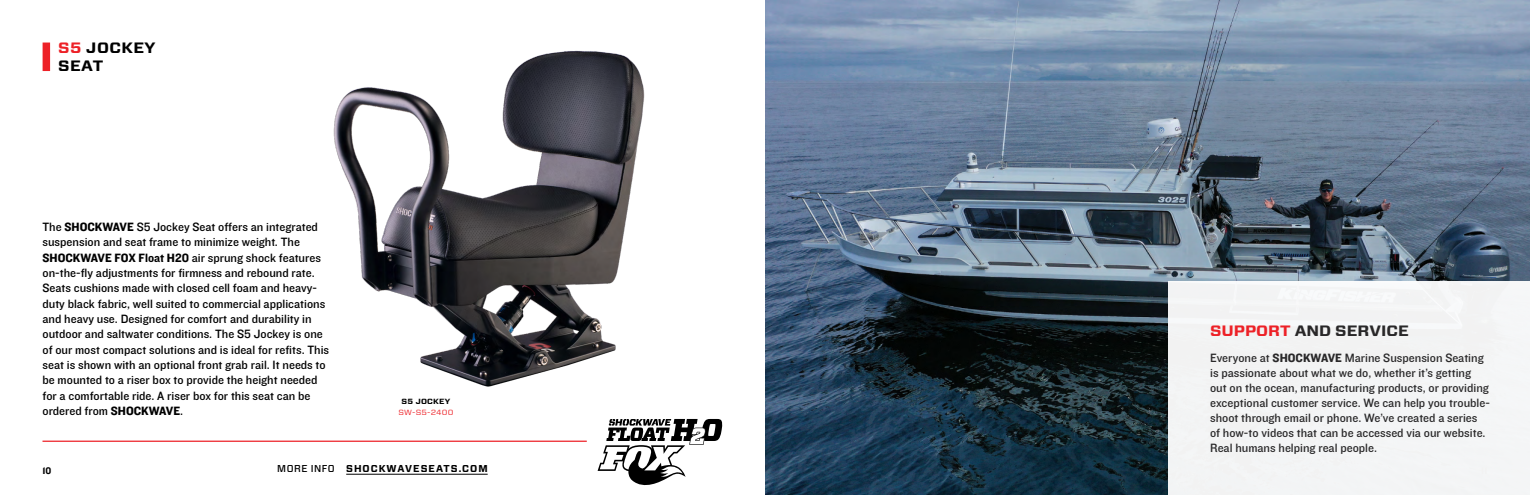
<style>
.page{position:relative;width:1530px;height:495px;background:#fff}
.page>*{position:absolute;margin:0;border:0;box-sizing:border-box;transform-origin:0 0}
.t1{font:700 15px "Forza";color:#292829;scale:1.11 1}
.t2{font:700 15px/18px "Forza";letter-spacing:.025em;color:#000;scale:1.11 1}
.t3{font:12.5px/15.4px "Knockout HTF31 Junior Middlewt";color:#000}
.t4{font:12.5px/15px "Knockout HTF31 Junior Middlewt";color:#292829}
.t5{font:700 10px "Forza";letter-spacing:.1em;color:#000}
.t6{font:10px "Knockout HTF51 Middleweight";color:#000}
.t7{font:7.5px "Forza";letter-spacing:.025em;color:#ed2127;scale:1.11 1}
.t8{font:700 7.5px "Forza";letter-spacing:.025em;color:#000;scale:1.11 1}
.s1{color:#ed2127}
.s2{font-family:"Knockout HTF51 Middleweight"}
.s3{font-weight:500}
</style>
<div class="page">
<div style="left:43px;top:43px;width:7px;height:28px;background:#ed2127"></div>
<img style="left:333px;top:50px;width:312px;height:337px">
<hr style="left:346px;top:474px;width:142px;height:1px;background:#000">
<img style="left:765px;top:0;width:765px;height:495px">
<div style="left:1168px;top:281px;width:362px;height:214px;background:#f3f4f5"></div>
<hr style="left:42px;top:441px;width:545px;height:1px;background:#ed2127">
<svg style="left:598px;top:419px;width:125px;height:67px"></svg>
<p class="t2" style="left:58px;top:39px;width:89px"><span class="s1">S5</span> JOCKEY<br>SEAT</p>
<p class="t3" style="left:43px;top:220px;width:288px">The <span class="s2">SHOCKWAVE</span> S5 Jockey Seat offers an integrated suspension and seat frame to minimize weight. The <span class="s2">SHOCKWAVE FOX Float H20</span> air sprung shock features on-the-fly adjustments for firmness and rebound rate.<br>Seats cushions made with closed cell foam and heavy&shy;duty black fabric, well suited to commercial applications and heavy use. Designed for comfort and durability in outdoor and saltwater conditions. The S5 Jockey is one of our most compact solutions and is ideal for refits. This seat is shown with an optional front grab rail. It needs to be mounted to a riser box to provide the height needed for a comfortable ride. A riser box for this seat can be ordered from <span class="s2">SHOCKWAVE</span>.</p>
<p class="t8" style="left:402px;top:396px;width:45px">S5 JOCKEY</p>
<p class="t7" style="left:398px;top:408px;width:51px">SW-S5-2400</p>
<p class="t6" style="left:43px;top:465px;width:10px">10</p>
<p class="t5" style="left:277px;top:462px;width:212px"><span class="s3">MORE INFO</span> SHOCKWAVESEATS.COM</p>
<p class="t1" style="left:1210px;top:321px;width:181px"><span class="s1">SUPPORT</span> AND SERVICE</p>
<p class="t4" style="left:1210px;top:350px;width:281px">Everyone at <span class="s2">SHOCKWAVE</span> Marine Suspension Seating is passionate about what we do, whether it’s getting out on the ocean, manufacturing products, or providing exceptional customer service. We can help you trouble&shy;shoot through email or phone. We’ve created a series of how-to videos that can be accessed via our website.<br>Real humans helping real people.</p>
</div>
